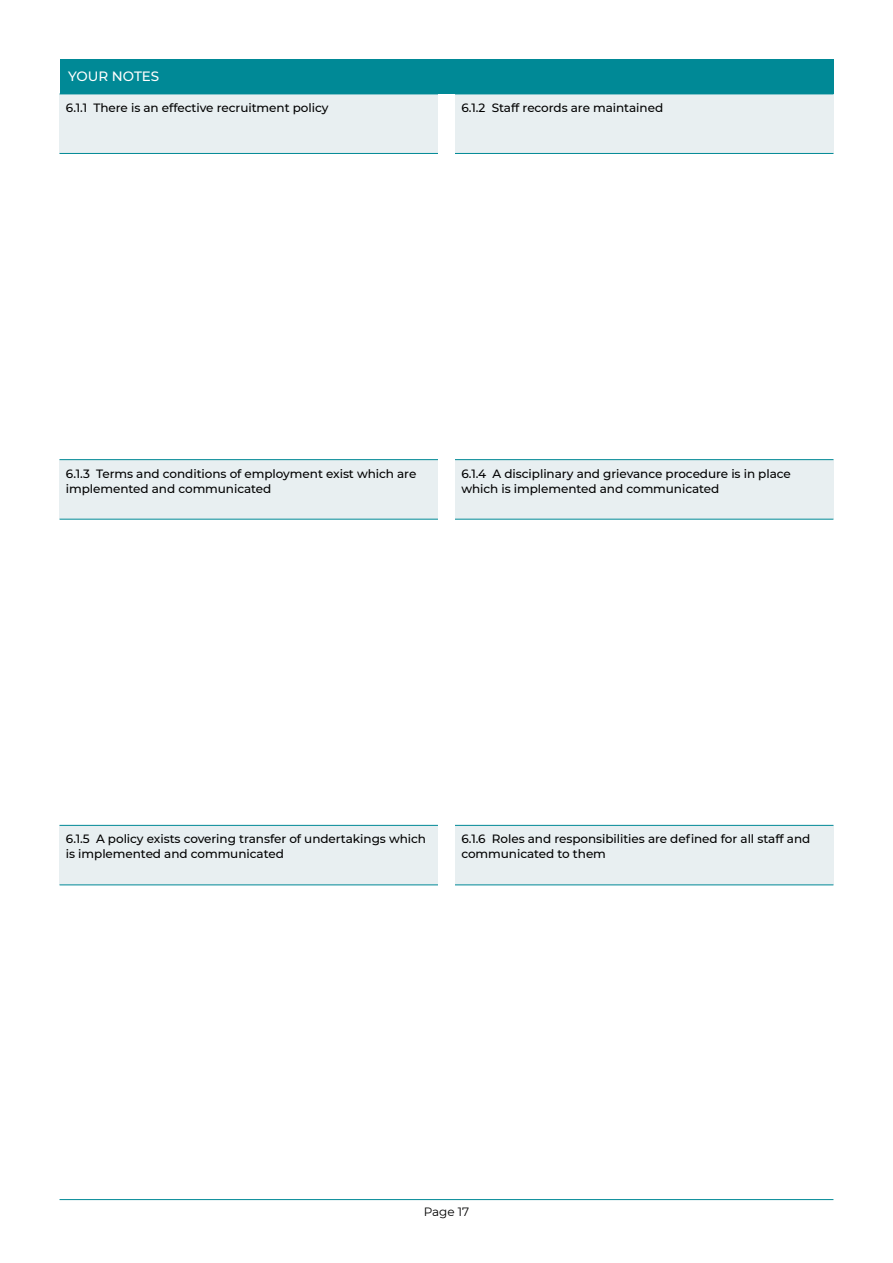
<style>
.page{position:relative;width:893px;height:1263px;background:#fff}
.page>*{position:absolute;margin:0;border:0;box-sizing:border-box;transform-origin:0 0}
.t1{font:500 13.5px "Montserrat";color:#fff}
.t2{font:500 12px/15px "Montserrat";letter-spacing:-.005em;color:#000}
.t3{font:12px "Montserrat";letter-spacing:-.005em;color:#000}
</style>
<div class="page">
<hr style="left:60px;top:1199px;width:773px;height:1px;background:#008996">
<div style="left:60px;top:60px;width:773px;height:34px;background:#008996"></div>
<div style="left:60px;top:94px;width:378px;height:59px;background:#e8eff1"></div>
<hr style="left:60px;top:94px;width:378px;height:1px;background:#008996">
<hr style="left:60px;top:153px;width:378px;height:1px;background:#008996">
<div style="left:60px;top:460px;width:378px;height:59px;background:#e8eff1"></div>
<hr style="left:60px;top:459px;width:378px;height:1px;background:#008996">
<hr style="left:60px;top:519px;width:378px;height:1px;background:#008996">
<div style="left:455px;top:94px;width:378px;height:59px;background:#e8eff1"></div>
<hr style="left:455px;top:94px;width:378px;height:1px;background:#008996">
<hr style="left:455px;top:153px;width:378px;height:1px;background:#008996">
<div style="left:455px;top:460px;width:378px;height:59px;background:#e8eff1"></div>
<hr style="left:455px;top:459px;width:378px;height:1px;background:#008996">
<hr style="left:455px;top:519px;width:378px;height:1px;background:#008996">
<div style="left:60px;top:825px;width:378px;height:60px;background:#e8eff1"></div>
<hr style="left:60px;top:825px;width:378px;height:1px;background:#008996">
<hr style="left:60px;top:884px;width:378px;height:1px;background:#008996">
<div style="left:455px;top:825px;width:378px;height:60px;background:#e8eff1"></div>
<hr style="left:455px;top:825px;width:378px;height:1px;background:#008996">
<hr style="left:455px;top:884px;width:378px;height:1px;background:#008996">
<p class="t1" style="left:68px;top:67px;width:93px">YOUR NOTES</p>
<p class="t2" style="left:66px;top:100px;width:264px">6.1.1 There is an effective recruitment policy</p>
<p class="t2" style="left:461px;top:100px;width:203px">6.1.2 Staff records are maintained</p>
<p class="t2" style="left:66px;top:465px;width:352px">6.1.3 Terms and conditions of employment exist which are implemented and communicated</p>
<p class="t2" style="left:461px;top:465px;width:331px">6.1.4 A disciplinary and grievance procedure is in place which is implemented and communicated</p>
<p class="t2" style="left:66px;top:831px;width:362px">6.1.5 A policy exists covering transfer of undertakings which is implemented and communicated</p>
<p class="t2" style="left:461px;top:831px;width:350px">6.1.6 Roles and responsibilities are defined for all staff and communicated to them</p>
<p class="t3" style="left:424px;top:1204px;width:47px">Page 17</p>
</div>
